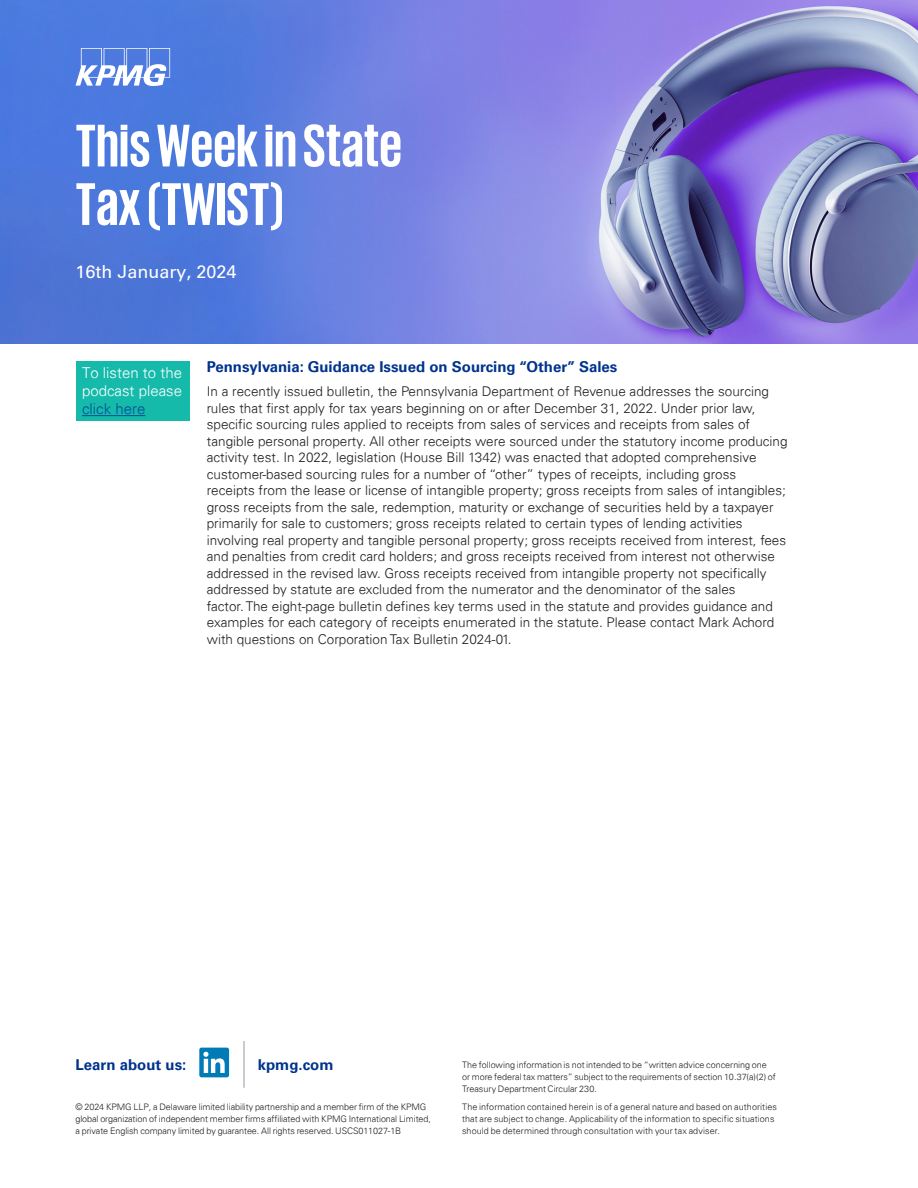
<style>
.page{position:relative;width:918px;height:1188px;background:#fff}
.page>*{position:absolute;margin:0;border:0;box-sizing:border-box;transform-origin:0 0}
.Title_60pt_White{font:700 61.5px/58.5px "KPMG";color:#fff}
.Subhead_9pt{font:18px "Univers 55 Roman";color:#fff}
.Body_Copy{font:700 15px "Univers 65";color:#00338d}
.Folio{font:300 15px/18px "Univers 45";color:#fff;text-align:justify}
.URL{font:700 15px "Univers 65";color:#00338d}
.Body_Copy-2{font:300 13.5px/16.5px "Univers 45";color:#231f20}
.Legal_6pt{font:300 9px/12px "Univers 45";letter-spacing:-.005em;color:#231f20}
.s1{color:#014d97}
</style>
<div class="page">
<img style="left:0;top:0;width:918px;height:344px">
<div style="left:76px;top:361px;width:114px;height:59px;background:#15baaa"></div>
<hr style="left:82px;top:415px;width:63px;height:1px;background:#014d97">
<svg style="left:76px;top:48px;width:94px;height:38px"></svg>
<div style="left:199px;top:1048px;width:30px;height:29px;background:#007bb6;border-radius:2px"></div>
<svg style="left:203px;top:1052px;width:22px;height:21px"></svg>
<hr style="left:244px;top:1041px;width:1px;height:47px;background:#989898">
<p class="Title_60pt_White" style="left:76px;top:114px;width:328px">This Week in State<br>Tax (TWIST)</p>
<p class="Subhead_9pt" style="left:76px;top:261px;width:163px">16th January, 2024</p>
<p class="Folio" style="left:82px;top:364px;width:102px">To listen to the podcast please <span class="s1">click here</span></p>
<p class="Body_Copy" style="left:207px;top:358px;width:412px">Pennsylvania: Guidance Issued on Sourcing “Other” Sales</p>
<p class="Body_Copy-2" style="left:207px;top:383px;width:582px">In a recently issued bulletin, the Pennsylvania Department of Revenue addresses the sourcing rules that first apply for tax years beginning on or after December 31, 2022. Under prior law, specific sourcing rules applied to receipts from sales of services and receipts from sales of tangible personal property. All other receipts were sourced under the statutory income producing activity test. In 2022, legislation (House Bill 1342) was enacted that adopted comprehensive customer-based sourcing rules for a number of “other” types of receipts, including gross<br>receipts from the lease or license of intangible property; gross receipts from sales of intangibles; gross receipts from the sale, redemption, maturity or exchange of securities held by a taxpayer primarily for sale to customers; gross receipts related to certain types of lending activities involving real property and tangible personal property; gross receipts received from interest, fees and penalties from credit card holders; and gross receipts received from interest not otherwise addressed in the revised law. Gross receipts received from intangible property not specifically addressed by statute are excluded from the numerator and the denominator of the sales<br>factor. The eight-page bulletin defines key terms used in the statute and provides guidance and examples for each category of receipts enumerated in the statute. Please contact Mark Achord with questions on Corporation Tax Bulletin 2024-01.</p>
<p class="URL" style="left:76px;top:1056px;width:112px">Learn about us:</p>
<p class="URL" style="left:258px;top:1056px;width:77px">kpmg.com</p>
<p class="Legal_6pt" style="left:462px;top:1059px;width:315px">The following information is not intended to be “written advice concerning one or more federal tax matters” subject to the requirements of section 10.37(a)(2) of<br>Treasury Department Circular 230.</p>
<p class="Legal_6pt" style="left:462px;top:1101px;width:316px">The information contained herein is of a general nature and based on authorities that are subject to change. Applicability of the information to specific situations should be determined through consultation with your tax adviser.</p>
<p class="Legal_6pt" style="left:76px;top:1101px;width:357px">© 2024 KPMG LLP, a Delaware limited liability partnership and a member firm of the KPMG global organization of independent member firms affiliated with KPMG International Limited, a private English company limited by guarantee. All rights reserved. USCS011027-1B</p>
</div>
